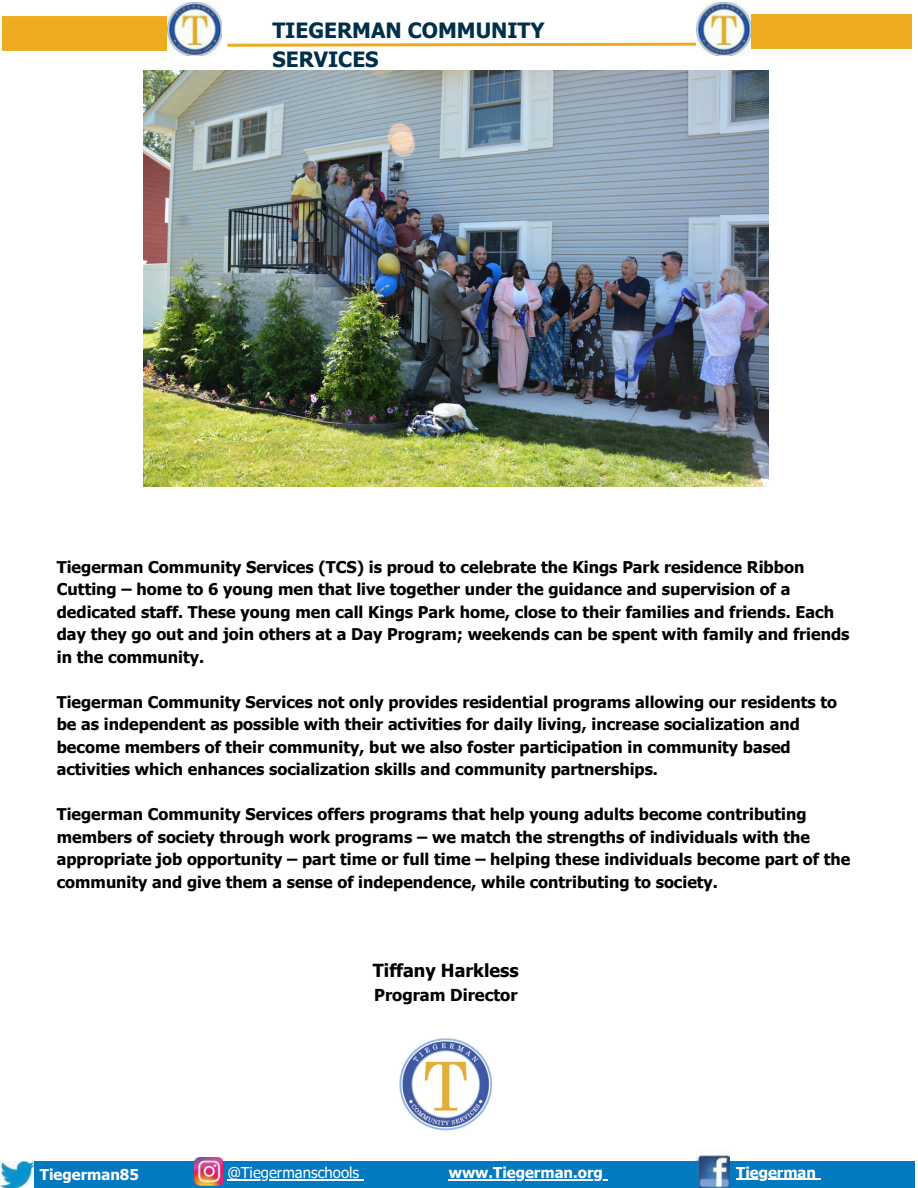
<style>
.page{position:relative;width:918px;height:1188px;background:#fff}
.page>*{position:absolute;margin:0;border:0;box-sizing:border-box;transform-origin:0 0}
.t1{font:700 21px/29.2px "Tahoma";color:#003049}
.t2{font:700 18px "Tahoma";color:#000}
.t3{font:700 16.5px "Tahoma";color:#000}
.t4{font:700 16.2px/22.5px "Tahoma";color:#000}
.t5{font:700 16.05px/22.5px "Tahoma";color:#000}
.t6{font:700 15px "Tahoma";color:#fff}
.t7{font:15px "Tahoma";color:#fff}
</style>
<div class="page">
<div style="left:1px;top:1161px;width:914px;height:27px;background:#0379c0"></div>
<svg style="left:227px;top:43px;width:469px;height:4px;background:#f2c059"></svg>
<img style="left:697px;top:1153px;width:33px;height:35px">
<img style="left:194px;top:1157px;width:29px;height:29px">
<img style="left:0;top:1161px;width:33px;height:27px">
<div style="left:2px;top:17px;width:164px;height:33px;background:#eeab1f"></div>
<img style="left:167px;top:3px;width:54px;height:52px">
<img style="left:697px;top:3px;width:54px;height:52px">
<div style="left:751px;top:14px;width:161px;height:35px;background:#eeab1f"></div>
<img style="left:144px;top:70px;width:624px;height:416px">
<img style="left:399px;top:1038px;width:94px;height:93px">
<hr style="left:227px;top:1179px;width:132px;height:2px;background:#fff">
<hr style="left:449px;top:1179px;width:154px;height:2px;background:#fff">
<hr style="left:736px;top:1179px;width:80px;height:1px;background:#fff">
<h3 class="t1" style="left:272px;top:15px;width:274px">TIEGERMAN COMMUNITY<br>SERVICES</h3>
<h3 class="t4" style="left:57px;top:555px;width:794px">Tiegerman Community Services (TCS) is proud to celebrate the Kings Park residence Ribbon Cutting – home to 6 young men that live together under the guidance and supervision of a dedicated staff. These young men call Kings Park home, close to their families and friends. Each day they go out and join others at a Day Program; weekends can be spent with family and friends in the community.</h3>
<p class="t5" style="left:57px;top:690px;width:782px">Tiegerman Community Services not only provides residential programs allowing our residents to be as independent as possible with their activities for daily living, increase socialization and become members of their community, but we also foster participation in community based activities which enhances socialization skills and community partnerships.</p>
<h3 class="t5" style="left:57px;top:803px;width:795px">Tiegerman Community Services offers programs that help young adults become contributing members of society through work programs – we match the strengths of individuals with the appropriate job opportunity – part time or full time – helping these individuals become part of the community and give them a sense of independence, while contributing to society.</h3>
<h3 class="t2" style="left:373px;top:959px;width:147px">Tiffany Harkless</h3>
<h3 class="t3" style="left:374px;top:984px;width:145px">Program Director</h3>
<h2 class="t6" style="left:40px;top:1165px;width:100px">Tiegerman85</h2>
<p class="t7" style="left:227px;top:1163px;width:133px">@Tiegermanschools</p>
<p class="t6" style="left:449px;top:1163px;width:156px">www.Tiegerman.org</p>
<p class="t6" style="left:736px;top:1163px;width:81px">Tiegerman</p>
</div>
